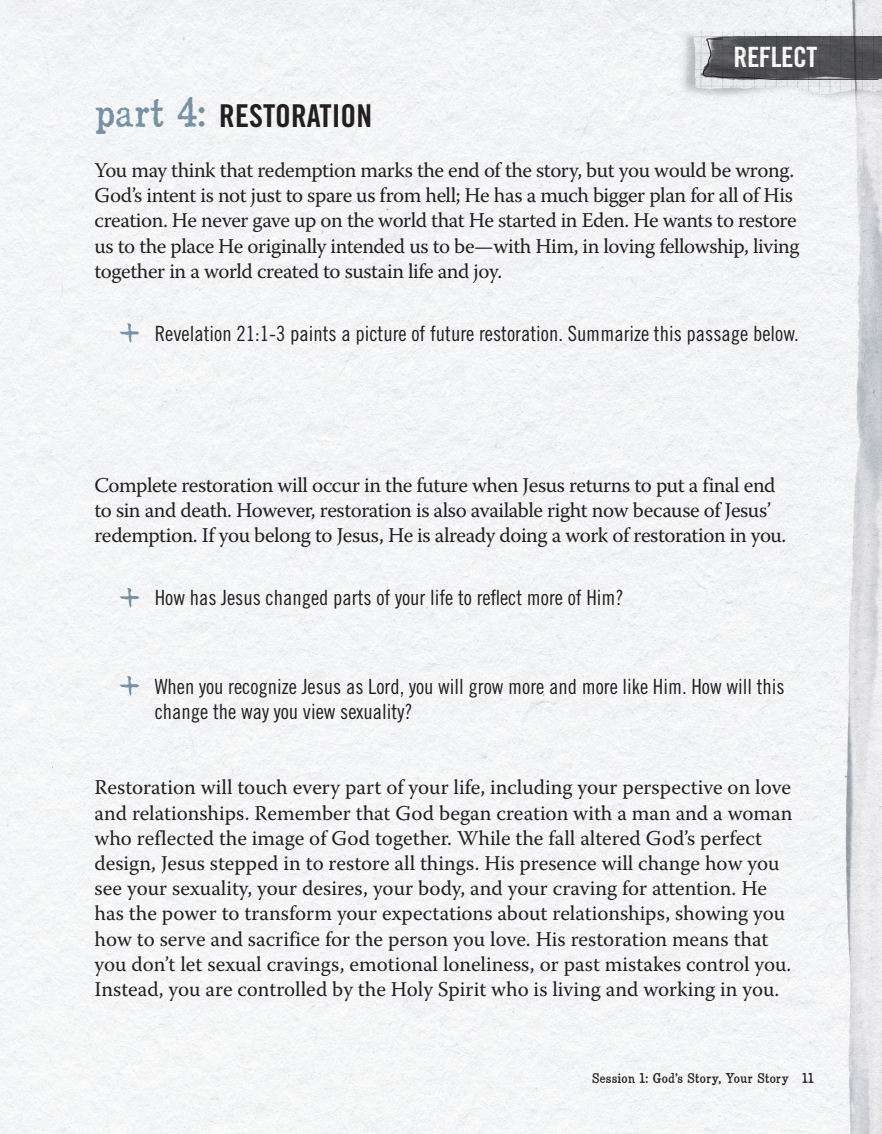
<style>
.page{position:relative;width:882px;height:1134px;background:#fff}
.page>*{position:absolute;margin:0;border:0;box-sizing:border-box;transform-origin:0 0}
.t1{font:52.5px "Ethereal Script";color:#7692a5}
.t2{font:31.5px "Trade Gothic LT Std Bd Cn 20";color:#231f20}
.body_sanserif{font:28px "Trade Gothic LT Std Bd Cn 20";letter-spacing:-.02em;color:#fff}
.t3{font:21px/25.2px "Warnock Pro";letter-spacing:-.005em;color:#231f20}
.t4{font:21px/25.2px "Trade Gothic LT Std Cn 18";color:#231f20}
.body_indent{font:14px "Langtry WF";letter-spacing:.01em;color:#231f20}
.s1{font-family:"Langtry WF";font-size:42px;color:#7692a5}
</style>
<div class="page">
<div style="left:0;top:0;width:838px;height:1134px;background:#f4f5f6"></div>
<img style="left:660px;top:0;width:178px;height:130px">
<img style="left:838px;top:0;width:44px;height:1134px">
<p class="body_sanserif" style="left:734px;top:40px;width:85px">REFLECT</p>
<p class="t2" style="left:94px;top:96px;width:279px"><span class="s1">part 4:</span> RESTORATION</p>
<p class="t3" style="left:94px;top:157px;width:707px">You may think that redemption marks the end of the story, but you would be wrong.<br>God’s intent is not just to spare us from hell; He has a much bigger plan for all of His creation. He never gave up on the world that He started in Eden. He wants to restore us to the place He originally intended us to be—with Him, in loving fellowship, living together in a world created to sustain life and joy.</p>
<p class="t1" style="left:118px;top:308px;width:23px">+</p>
<p class="t4" style="left:155px;top:321px;width:646px">Revelation 21:1-3 paints a picture of future restoration. Summarize this passage below.</p>
<p class="t3" style="left:94px;top:472px;width:693px">Complete restoration will occur in the future when Jesus returns to put a final end to sin and death. However, restoration is also available right now because of Jesus’ redemption. If you belong to Jesus, He is already doing a work of restoration in you.</p>
<p class="t1" style="left:118px;top:573px;width:23px">+</p>
<p class="t4" style="left:155px;top:585px;width:470px">How has Jesus changed parts of your life to reflect more of Him?</p>
<p class="t1" style="left:118px;top:661px;width:23px">+</p>
<p class="t4" style="left:155px;top:673px;width:631px">When you recognize Jesus as Lord, you will grow more and more like Him. How will this change the way you view sexuality?</p>
<p class="t3" style="left:94px;top:775px;width:699px">Restoration will touch every part of your life, including your perspective on love and relationships. Remember that God began creation with a man and a woman who reflected the image of God together. While the fall altered God’s perfect design, Jesus stepped in to restore all things. His presence will change how you see your sexuality, your desires, your body, and your craving for attention. He has the power to transform your expectations about relationships, showing you how to serve and sacrifice for the person you love. His restoration means that you don’t let sexual cravings, emotional loneliness, or past mistakes control you.<br>Instead, you are controlled by the Holy Spirit who is living and working in you.</p>
<p class="body_indent" style="left:592px;top:1073px;width:223px">Session 1: God’s Story, Your Story 11</p>
</div>
